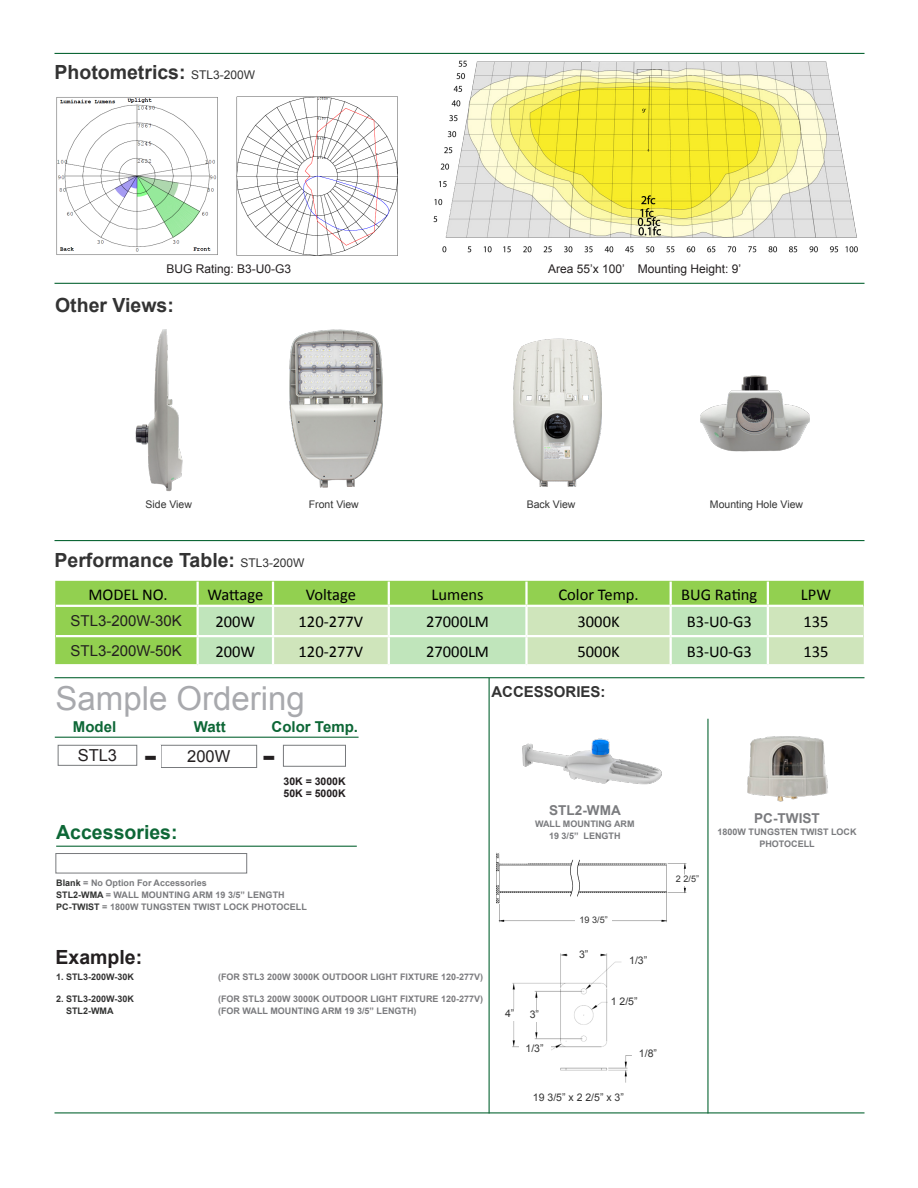
<style>
.page{position:relative;width:918px;height:1188px;background:#fff}
.page>*{position:absolute;margin:0;border:0;box-sizing:border-box;transform-origin:0 0}
.t1{font:33px "Arial";color:#a8a9ad}
.t2{font:700 28.5px "Verdana";color:#231f20}
.t3{font:700 19.5px "Arial";color:#333}
.t4{font:700 19.5px "Arial";color:#0d6736}
.t5{font:700 19.5px "Arial";color:#231f20}
.t6{font:16.5px "Calibri";color:#000}
.t7{font:16.5px "Arial";color:#231f20}
.t8{font:15px "Arial";color:#231f20}
.t9{font:700 15px "Arial";color:#0d6736}
.t10{font:700 15px "Arial";color:#333}
.t11{font:700 13.65px "Arial";color:#7a7b7e}
.t12{font:12px "Arial";color:#231f20}
.t13{font:10.5px "Arial";color:#333}
.t14{font:700 10.5px "Arial";color:#231f20}
.t15{font:9.15px "Arial";color:#333}
.t16{font:700 9px/12px "Arial";color:#7a7b7e;text-align:center}
.t17{font:700 9px "Arial";color:#7b7b7e}
.t18{font:700 9px "Arial";color:#333}
.t19{font:700 9px "Arial";color:#323332}
.s1{font-weight:400;font-size:12px}
.s2{color:#323332}
</style>
<div class="page">
<hr style="left:55px;top:540px;width:810px;height:1px;background:#0d6736">
<hr style="left:55px;top:53px;width:810px;height:1px;background:#0d6736">
<hr style="left:55px;top:283px;width:810px;height:1px;background:#0d6736">
<hr style="left:55px;top:677px;width:810px;height:1px;background:#0d6736">
<hr style="left:55px;top:1112px;width:810px;height:1px;background:#0d6736">
<img style="left:433px;top:60px;width:425px;height:193px">
<img style="left:236px;top:96px;width:162px;height:160px">
<img style="left:56px;top:97px;width:162px;height:158px">
<div style="left:55px;top:581px;width:809px;height:83px;background:#92d050"></div>
<svg style="left:199px;top:606px;width:665px;height:58px;background:#c8e5bb"></svg>
<hr style="left:197px;top:582px;width:2px;height:23px;background:#fff">
<hr style="left:272px;top:582px;width:2px;height:23px;background:#fff">
<hr style="left:388px;top:582px;width:2px;height:23px;background:#fff">
<hr style="left:525px;top:582px;width:3px;height:23px;background:#fff">
<hr style="left:670px;top:582px;width:2px;height:23px;background:#fff">
<hr style="left:767px;top:582px;width:2px;height:23px;background:#fff">
<hr style="left:197px;top:607px;width:2px;height:28px;background:#fff">
<hr style="left:272px;top:607px;width:2px;height:28px;background:#fff">
<hr style="left:388px;top:607px;width:2px;height:28px;background:#fff">
<hr style="left:525px;top:607px;width:3px;height:28px;background:#fff">
<hr style="left:670px;top:607px;width:2px;height:28px;background:#fff">
<hr style="left:767px;top:607px;width:2px;height:28px;background:#fff">
<hr style="left:197px;top:637px;width:2px;height:27px;background:#fff">
<hr style="left:272px;top:637px;width:2px;height:27px;background:#fff">
<hr style="left:388px;top:637px;width:2px;height:27px;background:#fff">
<hr style="left:525px;top:637px;width:3px;height:27px;background:#fff">
<hr style="left:670px;top:637px;width:2px;height:27px;background:#fff">
<hr style="left:767px;top:637px;width:2px;height:27px;background:#fff">
<hr style="left:56px;top:605px;width:142px;height:2px;background:#fff">
<hr style="left:198px;top:605px;width:75px;height:2px;background:#fff">
<hr style="left:273px;top:605px;width:116px;height:2px;background:#fff">
<hr style="left:389px;top:605px;width:138px;height:2px;background:#fff">
<hr style="left:526px;top:605px;width:145px;height:2px;background:#fff">
<hr style="left:671px;top:605px;width:97px;height:2px;background:#fff">
<hr style="left:768px;top:605px;width:95px;height:2px;background:#fff">
<hr style="left:56px;top:635px;width:142px;height:2px;background:#fff">
<hr style="left:198px;top:635px;width:75px;height:2px;background:#fff">
<hr style="left:273px;top:635px;width:116px;height:2px;background:#fff">
<hr style="left:389px;top:635px;width:138px;height:2px;background:#fff">
<hr style="left:526px;top:635px;width:145px;height:2px;background:#fff">
<hr style="left:671px;top:635px;width:97px;height:2px;background:#fff">
<hr style="left:768px;top:635px;width:95px;height:2px;background:#fff">
<div style="left:55px;top:853px;width:192px;height:20px;background:#fff;border:1px solid #787a7d"></div>
<hr style="left:56px;top:846px;width:301px;height:1px;background:#0d6736">
<div style="left:58px;top:745px;width:79px;height:21px;border:1px solid #787a7d"></div>
<div style="left:161px;top:745px;width:96px;height:23px;border:1px solid #787a7d"></div>
<div style="left:283px;top:745px;width:63px;height:22px;background:#fff;border:1px solid #787a7d"></div>
<hr style="left:55px;top:737px;width:304px;height:1px;background:#0d6736">
<img style="left:135px;top:329px;width:48px;height:163px">
<img style="left:514px;top:338px;width:87px;height:149px">
<img style="left:290px;top:329px;width:93px;height:158px">
<img style="left:701px;top:375px;width:109px;height:77px">
<hr style="left:489px;top:678px;width:1px;height:435px;background:#0d6736">
<hr style="left:707px;top:719px;width:2px;height:394px;background:#0d6736">
<img style="left:747px;top:736px;width:81px;height:66px">
<img style="left:512px;top:953px;width:120px;height:130px">
<div style="left:568px;top:950px;width:31px;height:12px;background:#fff"></div>
<div style="left:623px;top:956px;width:31px;height:13px;background:#fff"></div>
<div style="left:519px;top:1044px;width:31px;height:12px;background:#fff"></div>
<div style="left:609px;top:998px;width:31px;height:12px;background:#fff"></div>
<div style="left:501px;top:1009px;width:18px;height:12px;background:#fff"></div>
<div style="left:521px;top:1010px;width:27px;height:12px;background:#fff"></div>
<img style="left:496px;top:852px;width:191px;height:71px">
<div style="left:674px;top:875px;width:27px;height:11px;background:#fff"></div>
<div style="left:575px;top:917px;width:37px;height:9px;background:#fff"></div>
<img style="left:522px;top:738px;width:140px;height:47px">
<p class="t3" style="left:55px;top:60px;width:202px">Photometrics: <span class="s1">STL3-200W</span></p>
<p class="t12" style="left:167px;top:261px;width:126px">BUG Rating: B3-U0-G3</p>
<p class="t12" style="left:548px;top:261px;width:194px">Area 55’x 100’ Mounting Height: 9’</p>
<p class="t3" style="left:55px;top:292px;width:120px">Other Views:</p>
<p class="t13" style="left:146px;top:497px;width:48px">Side View</p>
<p class="t13" style="left:309px;top:497px;width:51px">Front View</p>
<p class="t13" style="left:527px;top:497px;width:50px">Back View</p>
<p class="t13" style="left:710px;top:497px;width:95px">Mounting Hole View</p>
<p class="t3" style="left:55px;top:547px;width:252px">Performance Table: <span class="s1">STL3-200W</span></p>
<p class="t6" style="left:88px;top:584px;width:81px">MODEL NO.</p>
<p class="t6" style="left:207px;top:584px;width:57px">Wattage</p>
<p class="t6" style="left:306px;top:584px;width:52px">Voltage</p>
<p class="t6" style="left:432px;top:584px;width:54px">Lumens</p>
<p class="t6" style="left:558px;top:584px;width:82px">Color Temp.</p>
<p class="t6" style="left:681px;top:584px;width:78px">BUG Rating</p>
<p class="t6" style="left:801px;top:584px;width:32px">LPW</p>
<p class="t8" style="left:71px;top:611px;width:113px">STL3-200W-30K</p>
<p class="t6" style="left:215px;top:611px;width:41px">200W</p>
<p class="t6" style="left:299px;top:611px;width:66px">120-277V</p>
<p class="t6" style="left:426px;top:611px;width:64px">27000LM</p>
<p class="t6" style="left:578px;top:611px;width:44px">3000K</p>
<p class="t6" style="left:687px;top:611px;width:67px">B3-U0-G3</p>
<p class="t6" style="left:803px;top:611px;width:27px">135</p>
<p class="t8" style="left:71px;top:641px;width:113px">STL3-200W-50K</p>
<p class="t6" style="left:215px;top:641px;width:41px">200W</p>
<p class="t6" style="left:299px;top:641px;width:66px">120-277V</p>
<p class="t6" style="left:426px;top:641px;width:64px">27000LM</p>
<p class="t6" style="left:578px;top:641px;width:44px">5000K</p>
<p class="t6" style="left:687px;top:641px;width:67px">B3-U0-G3</p>
<p class="t6" style="left:803px;top:641px;width:27px">135</p>
<p class="t1" style="left:56px;top:677px;width:251px">Sample Ordering</p>
<p class="t7" style="left:78px;top:745px;width:41px">STL3</p>
<p class="t7" style="left:187px;top:746px;width:45px">200W</p>
<p class="t9" style="left:194px;top:717px;width:33px">Watt</p>
<p class="t9" style="left:272px;top:717px;width:88px">Color Temp.</p>
<p class="t9" style="left:73px;top:717px;width:45px">Model</p>
<p class="t2" style="left:144px;top:738px;width:15px">-</p>
<p class="t2" style="left:262px;top:738px;width:15px">-</p>
<p class="t4" style="left:56px;top:819px;width:123px">Accessories:</p>
<p class="t14" style="left:284px;top:774px;width:64px">30K = 3000K</p>
<p class="t14" style="left:284px;top:786px;width:64px">50K = 5000K</p>
<p class="t10" style="left:491px;top:681px;width:116px">ACCESSORIES:</p>
<p class="t11" style="left:549px;top:801px;width:73px">STL2-WMA</p>
<p class="t16" style="left:535px;top:818px;width:101px">WALL MOUNTING ARM</p>
<p class="t16" style="left:549px;top:830px;width:73px">19 3/5” LENGTH</p>
<p class="t16" style="left:56px;top:877px;width:152px"><span class="s2">Blank</span> = No Option For Accessories</p>
<p class="t16" style="left:56px;top:889px;width:230px"><span class="s2">STL2-WMA</span> = WALL MOUNTING ARM 19 3/5” LENGTH</p>
<p class="t16" style="left:56px;top:901px;width:252px"><span class="s2">PC-TWIST</span> = 1800W TUNGSTEN TWIST LOCK PHOTOCELL</p>
<p class="t5" style="left:56px;top:944px;width:88px">Example:</p>
<p class="t18" style="left:56px;top:971px;width:79px">1. STL3-200W-30K</p>
<p class="t17" style="left:218px;top:971px;width:267px">(FOR STL3 200W 3000K OUTDOOR LIGHT FIXTURE 120-277V)</p>
<p class="t18" style="left:56px;top:992px;width:79px">2. STL3-200W-30K</p>
<p class="t17" style="left:218px;top:992px;width:267px">(FOR STL3 200W 3000K OUTDOOR LIGHT FIXTURE 120-277V)</p>
<p class="t19" style="left:66px;top:1004px;width:49px">STL2-WMA</p>
<p class="t16" style="left:218px;top:1005px;width:200px">(FOR WALL MOUNTING ARM 19 3/5” LENGTH)</p>
<p class="t15" style="left:580px;top:914px;width:30px">19 3/5”</p>
<p class="t13" style="left:579px;top:947px;width:11px">3”</p>
<p class="t13" style="left:629px;top:954px;width:20px">1/3”</p>
<p class="t13" style="left:505px;top:1006px;width:11px">4”</p>
<p class="t13" style="left:530px;top:1008px;width:11px">3”</p>
<p class="t13" style="left:526px;top:1041px;width:20px">1/3”</p>
<p class="t13" style="left:611px;top:995px;width:28px">1 2/5”</p>
<p class="t13" style="left:639px;top:1047px;width:20px">1/8”</p>
<p class="t13" style="left:533px;top:1090px;width:93px">19 3/5” x 2 2/5” x 3”</p>
<p class="t15" style="left:676px;top:872px;width:25px">2 2/5”</p>
<p class="t11" style="left:754px;top:809px;width:67px">PC-TWIST</p>
<p class="t16" style="left:718px;top:826px;width:141px">1800W TUNGSTEN TWIST LOCK<br>PHOTOCELL</p>
</div>
